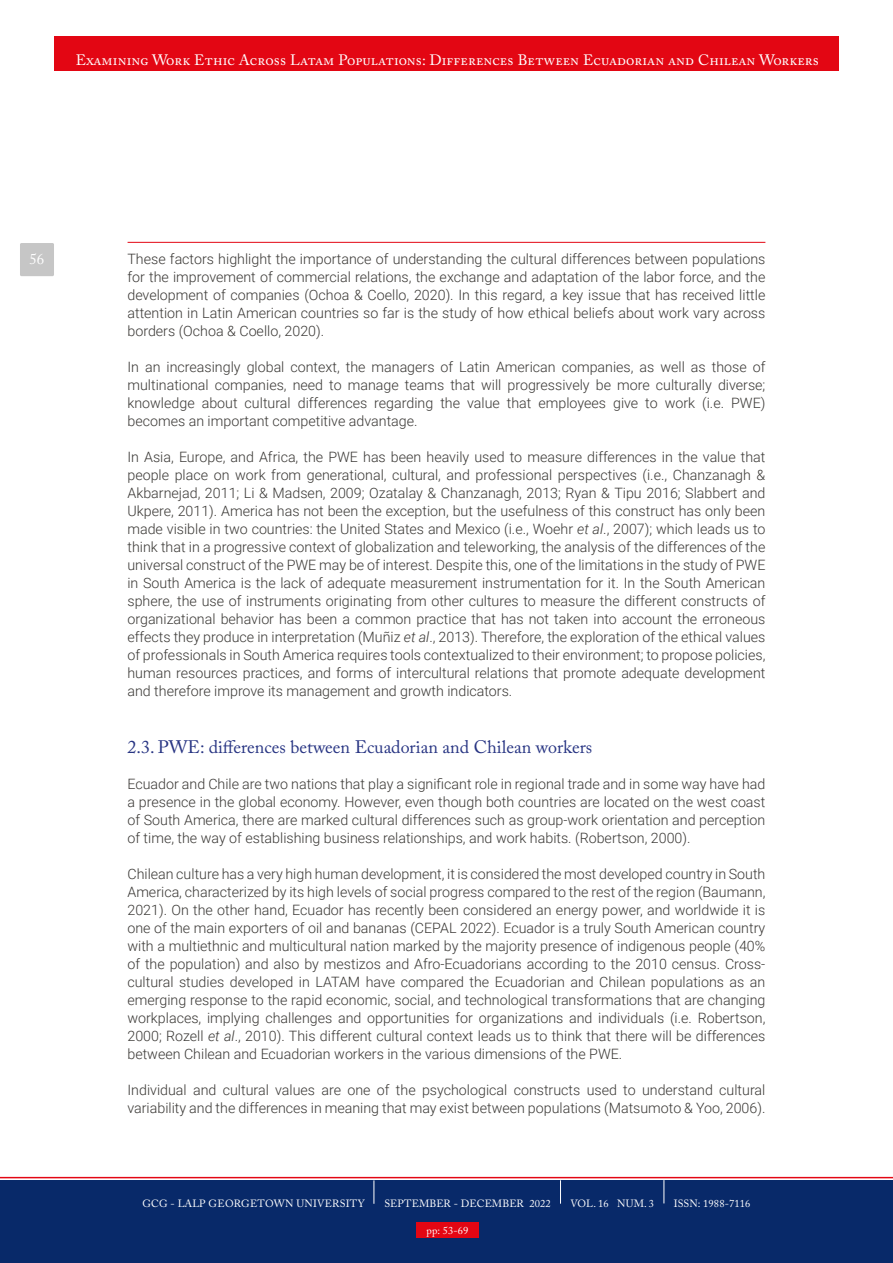
<style>
.page{position:relative;width:893px;height:1263px;background:#fff}
.page>*{position:absolute;margin:0;border:0;box-sizing:border-box;transform-origin:0 0}
.t1{font:18px "Adobe Caslon Pro";color:#283583}
.t2{font:15px "Adobe Caslon Pro";letter-spacing:.005em;color:#fff}
.t3{font:300 14.25px/18px "Roboto";color:#3a3835;text-align:justify}
.t4{font:10.5px "Adobe Caslon Pro";letter-spacing:.01em;color:#fff}
.s1{font-style:italic}
</style>
<div class="page">
<div style="left:54px;top:37px;width:785px;height:34px;background:#e30613"></div>
<div style="left:0;top:1180px;width:893px;height:83px;background:#082969"></div>
<div style="left:20px;top:243px;width:34px;height:33px;background:#c6c6c6;border-radius:2px"></div>
<hr style="left:128px;top:242px;width:637px;height:1px;background:#e30613">
<svg style="left:0;top:1177px;width:893px;height:27px"></svg>
<div style="left:416px;top:1222px;width:63px;height:15px;background:#e30613"></div>
<p class="t2" style="left:76px;top:51px;width:745px">Examining Work Ethic Across Latam Populations: Differences Between Ecuadorian and Chilean Workers</p>
<p class="t2" style="left:29px;top:250px;width:16px">56</p>
<p class="t3" style="left:127px;top:250px;width:639px">These factors highlight the importance of understanding the cultural differences between populations for the improvement of commercial relations, the exchange and adaptation of the labor force, and the development of companies (Ochoa &amp; Coello, 2020). In this regard, a key issue that has received little attention in Latin American countries so far is the study of how ethical beliefs about work vary across borders (Ochoa &amp; Coello, 2020).</p>
<p class="t3" style="left:127px;top:358px;width:639px">In an increasingly global context, the managers of Latin American companies, as well as those of multinational companies, need to manage teams that will progressively be more culturally diverse; knowledge about cultural differences regarding the value that employees give to work (i.e. PWE) becomes an important competitive advantage.</p>
<p class="t3" style="left:127px;top:448px;width:639px">In Asia, Europe, and Africa, the PWE has been heavily used to measure differences in the value that people place on work from generational, cultural, and professional perspectives (i.e., Chanzanagh &amp; Akbarnejad, 2011; Li &amp; Madsen, 2009; Ozatalay &amp; Chanzanagh, 2013; Ryan &amp; Tipu 2016; Slabbert and Ukpere, 2011). America has not been the exception, but the usefulness of this construct has only been made visible in two countries: the United States and Mexico (i.e., Woehr <span class="s1">et al</span>., 2007); which leads us to think that in a progressive context of globalization and teleworking, the analysis of the differences of the universal construct of the PWE may be of interest. Despite this, one of the limitations in the study of PWE in South America is the lack of adequate measurement instrumentation for it. In the South American sphere, the use of instruments originating from other cultures to measure the different constructs of organizational behavior has been a common practice that has not taken into account the erroneous effects they produce in interpretation (Muñiz <span class="s1">et al</span>., 2013). Therefore, the exploration of the ethical values of professionals in South America requires tools contextualized to their environment; to propose policies, human resources practices, and forms of intercultural relations that promote adequate development and therefore improve its management and growth indicators.</p>
<p class="t1" style="left:127px;top:737px;width:466px">2.3. PWE: differences between Ecuadorian and Chilean workers</p>
<p class="t3" style="left:127px;top:775px;width:639px">Ecuador and Chile are two nations that play a significant role in regional trade and in some way have had a presence in the global economy. However, even though both countries are located on the west coast of South America, there are marked cultural differences such as group-work orientation and perception of time, the way of establishing business relationships, and work habits. (Robertson, 2000).</p>
<p class="t3" style="left:127px;top:865px;width:639px">Chilean culture has a very high human development, it is considered the most developed country in South America, characterized by its high levels of social progress compared to the rest of the region (Baumann, 2021). On the other hand, Ecuador has recently been considered an energy power, and worldwide it is one of the main exporters of oil and bananas (CEPAL 2022). Ecuador is a truly South American country with a multiethnic and multicultural nation marked by the majority presence of indigenous people (40% of the population) and also by mestizos and Afro-Ecuadorians according to the 2010 census. Cross&shy;cultural studies developed in LATAM have compared the Ecuadorian and Chilean populations as an emerging response to the rapid economic, social, and technological transformations that are changing workplaces, implying challenges and opportunities for organizations and individuals (i.e. Robertson, 2000; Rozell <span class="s1">et al</span>., 2010). This different cultural context leads us to think that there will be differences between Chilean and Ecuadorian workers in the various dimensions of the PWE.</p>
<p class="t3" style="left:127px;top:1081px;width:639px">Individual and cultural values are one of the psychological constructs used to understand cultural variability and the differences in meaning that may exist between populations (Matsumoto &amp; Yoo, 2006).</p>
<p class="t4" style="left:143px;top:1197px;width:224px">GCG - LALP GEORGETOWN UNIVERSITY</p>
<p class="t4" style="left:384px;top:1197px;width:168px">SEPTEMBER - DECEMBER 2022</p>
<p class="t4" style="left:570px;top:1197px;width:85px">VOL. 16 NUM. 3</p>
<p class="t4" style="left:674px;top:1197px;width:78px">ISSN: 1988-7116</p>
<p class="t4" style="left:426px;top:1224px;width:43px">pp: 53-69</p>
</div>
